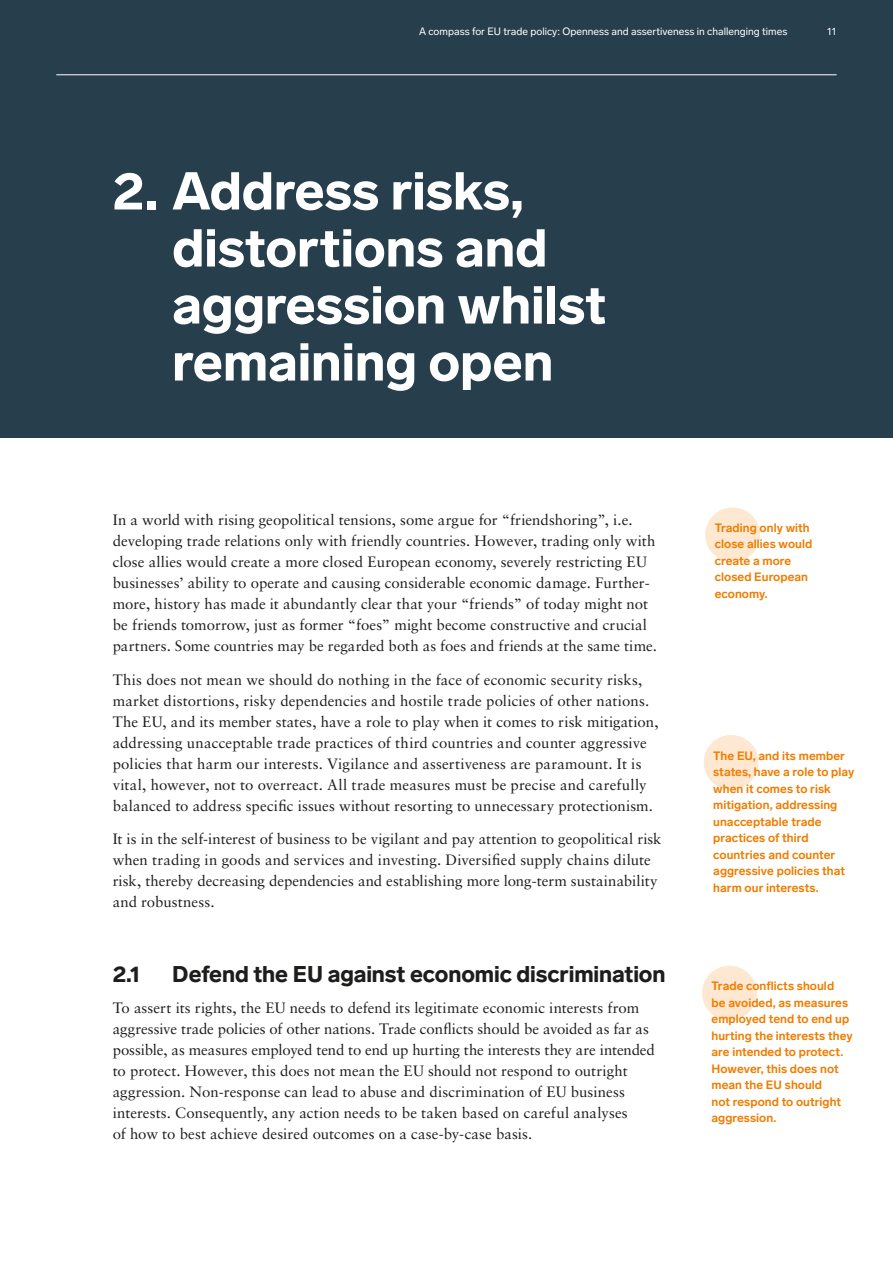
<style>
.page{position:relative;width:893px;height:1263px;background:#fff}
.page>*{position:absolute;margin:0;border:0;box-sizing:border-box;transform-origin:0 0}
.t1{font:900 52.5px/57px "Lab Grotesque";color:#fff}
.t2{font:900 22.5px "Lab Grotesque";letter-spacing:-.005em;color:#1d1d1b}
.t3{font:15px/21px "Sabon LT Std";letter-spacing:.005em;color:#1d1d1b}
.t4{font:700 12px/16.5px "Lab Grotesque";letter-spacing:.005em;color:#ef7d00}
.t5{font:10.5px "Lab Grotesque";color:#fff}
</style>
<div class="page">
<div style="left:0;top:0;width:893px;height:438px;background:#273e4d"></div>
<hr style="left:56px;top:75px;width:781px;height:1px;background:#fff">
<div style="left:705px;top:507px;width:55px;height:55px;background:#fee8d2;border-radius:50%"></div>
<div style="left:704px;top:735px;width:55px;height:55px;background:#fee8d2;border-radius:50%"></div>
<div style="left:702px;top:966px;width:55px;height:54px;background:#fee8d2;border-radius:50%"></div>
<p class="t5" style="left:419px;top:25px;width:370px">A compass for EU trade policy: Openness and assertiveness in challenging times</p>
<p class="t5" style="left:827px;top:25px;width:11px">11</p>
<h1 class="t1" style="left:172px;top:163px;width:435px;text-indent:-60px">2. Address risks, distortions and aggression whilst remaining open</h1>
<p class="t3" style="left:113px;top:509px;width:546px">In a world with rising geopolitical tensions, some argue for “friendshoring”, i.e. developing trade relations only with friendly countries. However, trading only with close allies would create a more closed European economy, severely restricting EU businesses’ ability to operate and causing considerable economic damage. Further&shy;more, history has made it abundantly clear that your “friends” of today might not be friends tomorrow, just as former “foes” might become constructive and crucial partners. Some countries may be regarded both as foes and friends at the same time.</p>
<p class="t3" style="left:113px;top:669px;width:547px">This does not mean we should do nothing in the face of economic security risks, market distortions, risky dependencies and hostile trade policies of other nations.<br>The EU, and its member states, have a role to play when it comes to risk mitigation, addressing unacceptable trade practices of third countries and counter aggressive policies that harm our interests. Vigilance and assertiveness are paramount. It is vital, however, not to overreact. All trade measures must be precise and carefully balanced to address specific issues without resorting to unnecessary protectionism.</p>
<p class="t3" style="left:113px;top:828px;width:550px">It is in the self-interest of business to be vigilant and pay attention to geopolitical risk when trading in goods and services and investing. Diversified supply chains dilute risk, thereby decreasing dependencies and establishing more long-term sustainability and robustness.</p>
<h2 class="t2" style="left:113px;top:960px;width:29px">2.1</h2>
<h2 class="t2" style="left:172px;top:960px;width:495px">Defend the EU against economic discrimination</h2>
<p class="t3" style="left:113px;top:997px;width:544px">To assert its rights, the EU needs to defend its legitimate economic interests from aggressive trade policies of other nations. Trade conflicts should be avoided as far as possible, as measures employed tend to end up hurting the interests they are intended to protect. However, this does not mean the EU should not respond to outright aggression. Non-response can lead to abuse and discrimination of EU business interests. Consequently, any action needs to be taken based on careful analyses<br>of how to best achieve desired outcomes on a case-by-case basis.</p>
<p class="t4" style="left:715px;top:520px;width:99px">Trading only with close allies would create a more closed European economy.</p>
<p class="t4" style="left:713px;top:747px;width:143px">The EU, and its member states, have a role to play when it comes to risk mitigation, addressing unacceptable trade practices of third countries and counter aggressive policies that harm our interests.</p>
<p class="t4" style="left:711px;top:978px;width:143px">Trade conflicts should<br>be avoided, as measures employed tend to end up hurting the interests they are intended to protect.<br>However, this does not mean the EU should<br>not respond to outright aggression.</p>
</div>
